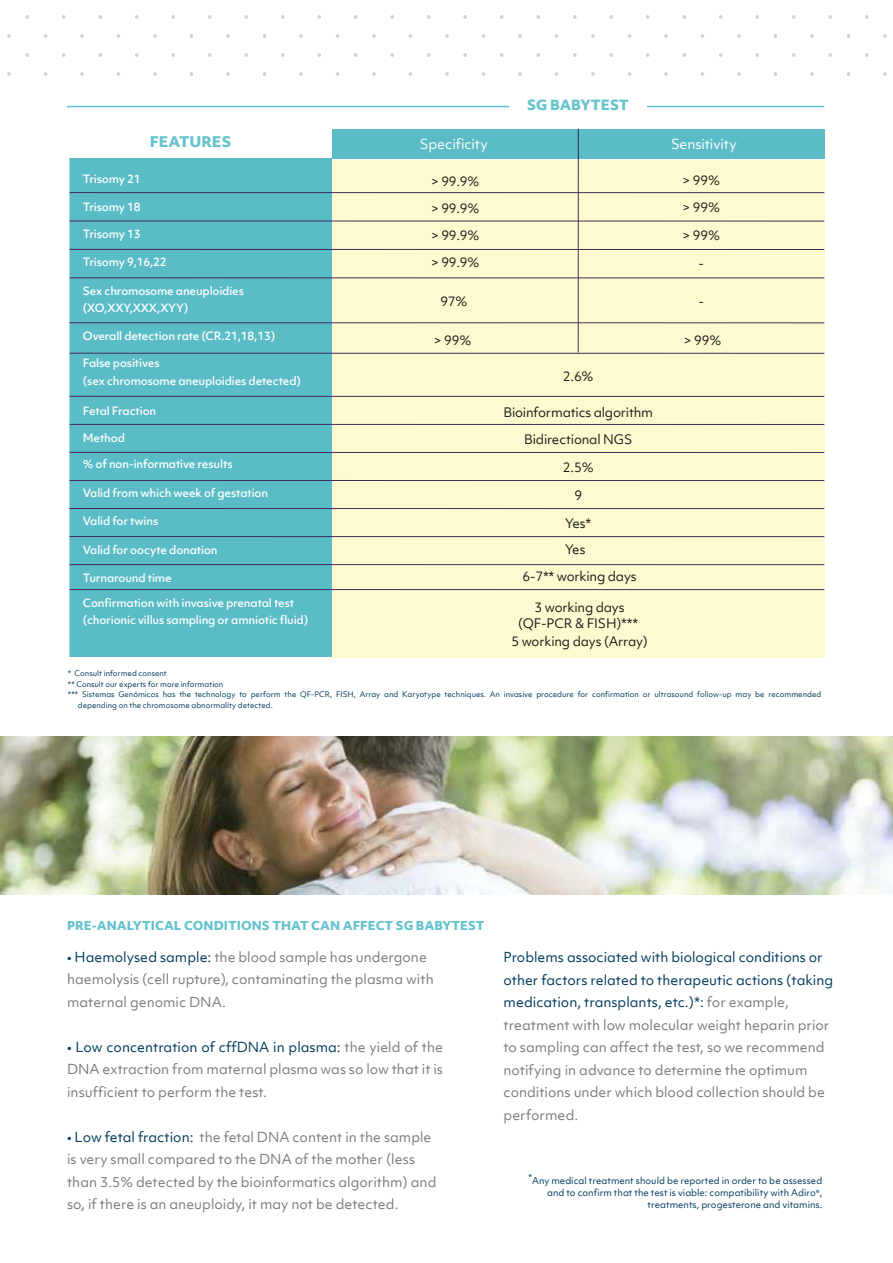
<style>
.page{position:relative;width:893px;height:1263px;background:#fff}
.page>*{position:absolute;margin:0;border:0;box-sizing:border-box;transform-origin:0 0}
.t1{font:800 14.1px "Objektiv Mk 1 Trial";color:#65c3ce}
.t2{font:800 13.5px "Objektiv Mk 1 Trial";color:#65c3ce}
.t3{font:13.35px "Objektiv Mk 1 Trial";letter-spacing:-.01em;color:#fff}
.t4{font:13.2px/22.5px "Objektiv Mk 1 Trial";color:#7b7c7c}
.t5{font:12.6px/27.8px "Objektiv Mk 1 Trial";letter-spacing:-.015em;color:#1d1d1b;text-align:center}
.t6{font:800 11.7px "Objektiv Mk 1 Trial";color:#65c3ce}
.t7{font:500 10.95px/17.9px "Objektiv Mk 1 Trial";letter-spacing:-.015em;color:#fff}
.t8{font:9px/12px "Objektiv Mk 1 Trial";color:#003a5d;text-align:right}
.t9{font:7.8px "Objektiv Mk 1 Trial";color:#003a5d}
.t10{font:7.35px "Objektiv Mk 1 Trial";color:#003a5d}
.s1{color:#003a5d}
.s2{font-size:7.5px}
</style>
<div class="page">
<div style="left:332px;top:160px;width:492px;height:497px;background:#fefad0"></div>
<div style="left:69px;top:158px;width:263px;height:499px;background:#5abcc6"></div>
<hr style="left:67px;top:192px;width:757px;height:1px;background:#47295b">
<hr style="left:67px;top:221px;width:757px;height:1px;background:#47295b">
<hr style="left:67px;top:249px;width:757px;height:1px;background:#47295b">
<hr style="left:67px;top:277px;width:757px;height:1px;background:#47295b">
<hr style="left:67px;top:322px;width:757px;height:1px;background:#47295b">
<hr style="left:67px;top:353px;width:757px;height:1px;background:#47295b">
<hr style="left:67px;top:396px;width:757px;height:1px;background:#47295b">
<hr style="left:67px;top:424px;width:757px;height:1px;background:#47295b">
<hr style="left:67px;top:452px;width:757px;height:1px;background:#47295b">
<hr style="left:67px;top:480px;width:757px;height:1px;background:#47295b">
<hr style="left:67px;top:508px;width:757px;height:1px;background:#47295b">
<hr style="left:67px;top:536px;width:757px;height:1px;background:#47295b">
<hr style="left:67px;top:564px;width:757px;height:1px;background:#47295b">
<hr style="left:67px;top:589px;width:757px;height:1px;background:#47295b">
<hr style="left:66px;top:158px;width:3px;height:501px;background:#fff">
<hr style="left:67px;top:106px;width:757px;height:1px;background:#65c3ce">
<div style="left:509px;top:93px;width:138px;height:28px;background:#fff"></div>
<div style="left:332px;top:129px;width:246px;height:29px;background:#5abcc6"></div>
<div style="left:578px;top:129px;width:246px;height:29px;background:#5abcc6"></div>
<hr style="left:578px;top:129px;width:1px;height:223px;background:#47295b">
<img style="left:0;top:736px;width:893px;height:158px">
<p class="t1" style="left:150px;top:132px;width:83px">FEATURES</p>
<p class="t7" style="left:83px;top:170px;width:59px">Trisomy 21</p>
<p class="t7" style="left:83px;top:198px;width:59px">Trisomy 18</p>
<p class="t7" style="left:83px;top:225px;width:59px">Trisomy 13</p>
<p class="t7" style="left:83px;top:253px;width:85px">Trisomy 9,16,22</p>
<p class="t7" style="left:83px;top:281px;width:163px">Sex chromosome aneuploidies (XO,XXY,XXX,XYY)</p>
<p class="t7" style="left:83px;top:327px;width:194px">Overall detection rate (CR.21,18,13)</p>
<p class="t7" style="left:83px;top:354px;width:220px">False positives<br>(sex chromosome aneuploidies detected)</p>
<p class="t7" style="left:83px;top:401px;width:75px">Fetal Fraction</p>
<p class="t7" style="left:83px;top:428px;width:44px">Method</p>
<p class="t7" style="left:83px;top:455px;width:151px">% of non-informative results</p>
<p class="t7" style="left:83px;top:483px;width:187px">Valid from which week of gestation</p>
<p class="t7" style="left:83px;top:512px;width:77px">Valid for twins</p>
<p class="t7" style="left:83px;top:540px;width:136px">Valid for oocyte donation</p>
<p class="t7" style="left:83px;top:569px;width:90px">Turnaround time</p>
<p class="t7" style="left:83px;top:595px;width:227px;line-height:16.5px">Confirmation with invasive prenatal test (chorionic villus sampling or amniotic fluid)</p>
<p class="t2" style="left:527px;top:95px;width:103px">SG BABYTEST</p>
<p class="t3" style="left:420px;top:135px;width:70px">Specificity</p>
<p class="t3" style="left:671px;top:135px;width:67px">Sensitivity</p>
<p class="t5" style="left:431px;top:167px;width:50px;line-height:27px;text-align:justify">&gt; 99.9% &gt; 99.9% &gt; 99.9% &gt; 99.9%</p>
<p class="t5" style="left:440px;top:287px;width:29px">97%</p>
<p class="t5" style="left:434px;top:326px;width:39px">&gt; 99%</p>
<p class="t5" style="left:563px;top:362px;width:32px">2.6%</p>
<p class="t5" style="left:503px;top:398px;width:151px">Bioinformatics algorithm<br>Bidirectional NGS<br>2.5%</p>
<p class="t5" style="left:574px;top:481px;width:9px">9</p>
<p class="t5" style="left:565px;top:509px;width:27px">Yes*</p>
<p class="t5" style="left:565px;top:536px;width:22px">Yes</p>
<p class="t5" style="left:522px;top:563px;width:116px">6-7** working days</p>
<p class="t5" style="left:518px;top:599px;width:121px;line-height:16.5px">3 working days (QF-PCR &amp; FISH)***</p>
<p class="t5" style="left:511px;top:627px;width:138px">5 working days (Array)</p>
<p class="t5" style="left:683px;top:166px;width:39px">&gt; 99% &gt; 99% &gt; 99% -</p>
<p class="t5" style="left:698px;top:287px;width:7px">-</p>
<p class="t5" style="left:684px;top:326px;width:39px">&gt; 99%</p>
<p class="t10" style="left:68px;top:668px;width:100px">* Consult informed consent</p>
<p class="t10" style="left:68px;top:679px;width:157px">** Consult our experts for more information</p>
<p class="t10" style="left:68px;top:689px;width:755px">*** Sistemas Genómicos has the technology to perform the QF-PCR, FISH, Array and Karyotype techniques. An invasive procedure for confirmation or ultrasound follow-up may be recommended</p>
<p class="t10" style="left:78px;top:700px;width:196px">depending on the chromosome abnormality detected.</p>
<p class="t6" style="left:67px;top:917px;width:419px">PRE-ANALYTICAL CONDITIONS THAT CAN AFFECT SG BABYTEST</p>
<p class="t4" style="left:67px;top:945px;width:368px"><span class="s1">• Haemolysed sample:</span> the blood sample has undergone haemolysis (cell rupture), contaminating the plasma with maternal genomic DNA.</p>
<p class="t4" style="left:67px;top:1035px;width:377px;text-align:justify"><span class="s1">• Low concentration of cffDNA in plasma:</span> the yield of the DNA extraction from maternal plasma was so low that it is insufficient to perform the test.</p>
<p class="t4" style="left:67px;top:1125px;width:371px"><span class="s1">• Low fetal fraction:</span> the fetal DNA content in the sample is very small compared to the DNA of the mother (less than 3.5% detected by the bioinformatics algorithm) and so, if there is an aneuploidy, it may not be detected.</p>
<p class="t4" style="left:503px;top:946px;width:331px"><span class="s1">Problems associated with biological conditions or other factors related to therapeutic actions (taking medication, transplants, etc.)*:</span> for example, treatment with low molecular weight heparin prior to sampling can affect the test, so we recommend notifying in advance to determine the optimum conditions under which blood collection should be performed.</p>
<p class="t9" style="left:528px;top:1171px;width:5px">*</p>
<p class="t8" style="left:532px;top:1175px;width:292px">Any medical treatment should be reported in order to be assessed and to confirm that the test is viable: compatibility with Adiro<span class="s2">®</span>, treatments, progesterone and vitamins.</p>
</div>
